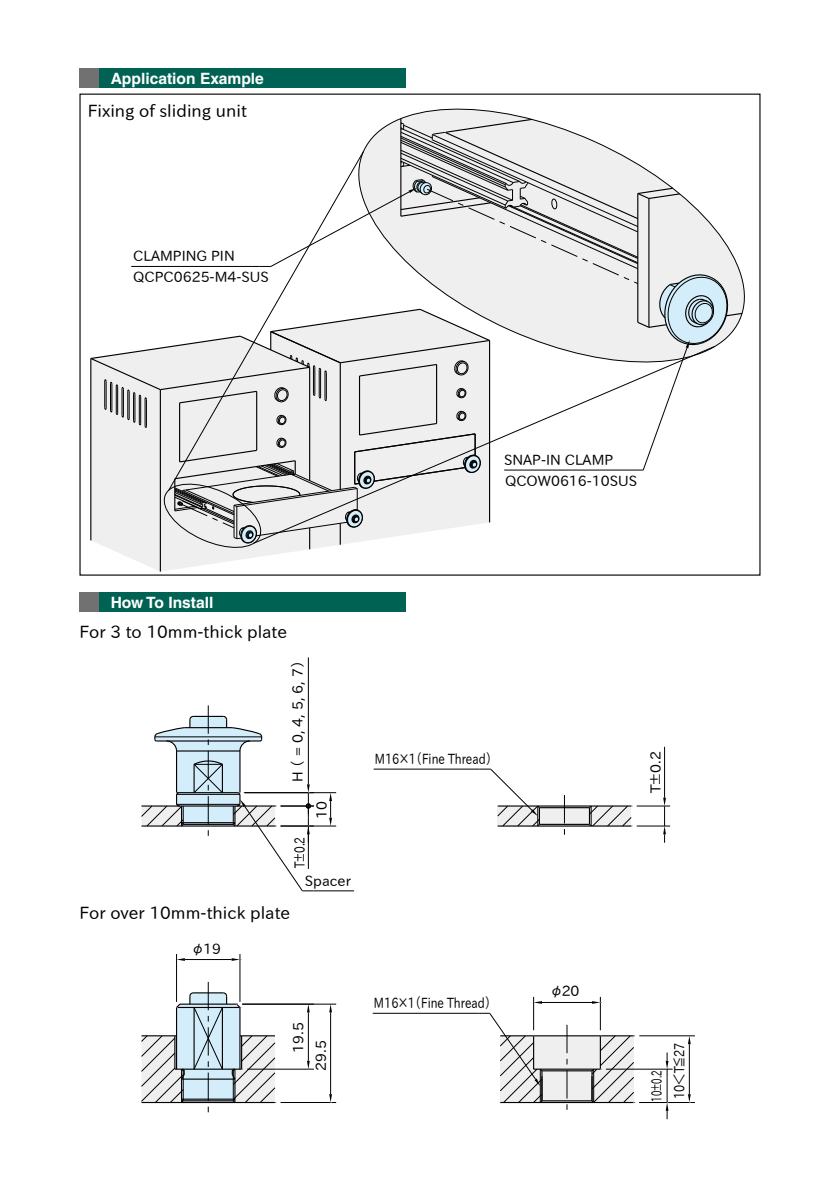
<style>
.page{position:relative;width:840px;height:1191px;background:#fff}
.page>*{position:absolute;margin:0;border:0;box-sizing:border-box;transform-origin:0 0}
.t1{font:17px "IPAP Gothic";color:#000}
.t2{font:700 15.6px "Helvetica LT Std";color:#fff}
.t3{font:14.2px/20.2px "IPAP Gothic";color:#000}
.t4{font:14.2px "IPAP Gothic";color:#000;scale:.8 1}
.t5{font:14.2px/22.6px "IPAP Gothic";color:#000;scale:.61 1}
.t6{font:14.2px "IPAP Gothic";color:#000;scale:.75 1}
</style>
<div class="page">
<div style="left:79px;top:68px;width:20px;height:20px;background:#727171"></div>
<div style="left:99px;top:68px;width:306px;height:20px;background:#006253"></div>
<div style="left:79px;top:592px;width:20px;height:19px;background:#727171"></div>
<div style="left:99px;top:592px;width:306px;height:19px;background:#006253"></div>
<svg style="left:116px;top:551px;width:178px;height:20px;fill:#efefef"></svg>
<svg style="left:401px;top:108px;width:344px;height:207px"></svg>
<hr style="left:160px;top:389px;width:1px;height:182px;background:#000">
<svg style="left:90px;top:118px;width:652px;height:433px"></svg>
<div style="left:497px;top:806px;width:133px;height:20px;background:#efefef"></div>
<svg style="left:563px;top:796px;width:1px;height:38px"></svg>
<hr style="left:539px;top:823px;width:50px;height:2px;background:#000">
<hr style="left:539px;top:807px;width:50px;height:1px;background:#000">
<hr style="left:497px;top:825px;width:133px;height:1px;background:#000">
<hr style="left:497px;top:805px;width:133px;height:1px;background:#000">
<svg style="left:587px;top:805px;width:44px;height:22px"></svg>
<div style="left:500px;top:1035px;width:133px;height:67px;background:#efefef"></div>
<hr style="left:176px;top:954px;width:1px;height:48px;background:#000">
<hr style="left:239px;top:954px;width:1px;height:48px;background:#000">
<hr style="left:185px;top:959px;width:46px;height:1px;background:#000">
<svg style="left:176px;top:958px;width:9px;height:3px"></svg>
<hr style="left:247px;top:1068px;width:67px;height:1px;background:#000">
<hr style="left:308px;top:1012px;width:1px;height:48px;background:#000">
<svg style="left:307px;top:1004px;width:2px;height:8px"></svg>
<hr style="left:242px;top:1003px;width:94px;height:1px;background:#000">
<hr style="left:280px;top:1102px;width:56px;height:1px;background:#000">
<hr style="left:330px;top:1012px;width:1px;height:82px;background:#000">
<svg style="left:329px;top:1004px;width:3px;height:8px"></svg>
<hr style="left:533px;top:997px;width:1px;height:33px;background:#000">
<hr style="left:599px;top:997px;width:1px;height:33px;background:#000">
<hr style="left:541px;top:1002px;width:50px;height:1px;background:#000">
<svg style="left:533px;top:1001px;width:8px;height:2px"></svg>
<hr style="left:605px;top:1068px;width:67px;height:1px;background:#000">
<hr style="left:639px;top:1035px;width:55px;height:1px;background:#000">
<hr style="left:639px;top:1102px;width:55px;height:1px;background:#000">
<hr style="left:688px;top:1044px;width:1px;height:50px;background:#000">
<svg style="left:687px;top:1035px;width:3px;height:9px"></svg>
<svg style="left:566px;top:1024px;width:1px;height:86px"></svg>
<hr style="left:541px;top:1070px;width:50px;height:1px;background:#000">
<hr style="left:541px;top:1100px;width:50px;height:1px;background:#000">
<hr style="left:500px;top:1035px;width:133px;height:1px;background:#000">
<hr style="left:500px;top:1102px;width:133px;height:1px;background:#000">
<hr style="left:533px;top:1068px;width:67px;height:1px;background:#000">
<svg style="left:231px;top:958px;width:10px;height:3px"></svg>
<svg style="left:307px;top:1060px;width:2px;height:9px"></svg>
<svg style="left:141px;top:982px;width:135px;height:131px"></svg>
<svg style="left:329px;top:1094px;width:3px;height:9px"></svg>
<svg style="left:591px;top:1001px;width:10px;height:2px"></svg>
<svg style="left:665px;top:1052px;width:3px;height:67px"></svg>
<svg style="left:590px;top:1035px;width:44px;height:69px"></svg>
<svg style="left:688px;top:1094px;width:2px;height:9px"></svg>
<hr style="left:372px;top:1013px;width:106px;height:1px;background:#000">
<svg style="left:478px;top:1012px;width:65px;height:92px"></svg>
<hr style="left:308px;top:657px;width:1px;height:127px;background:#000">
<hr style="left:244px;top:792px;width:92px;height:1px;background:#000">
<hr style="left:280px;top:825px;width:56px;height:1px;background:#000">
<hr style="left:313px;top:890px;width:41px;height:1px;background:#000">
<hr style="left:636px;top:825px;width:33px;height:1px;background:#000">
<hr style="left:636px;top:805px;width:33px;height:1px;background:#000">
<hr style="left:663px;top:747px;width:1px;height:50px;background:#000">
<hr style="left:373px;top:768px;width:106px;height:1px;background:#000">
<svg style="left:479px;top:768px;width:61px;height:59px"></svg>
<hr style="left:280px;top:805px;width:34px;height:1px;background:#000">
<svg style="left:329px;top:792px;width:3px;height:34px"></svg>
<svg style="left:662px;top:797px;width:3px;height:45px"></svg>
<svg style="left:141px;top:705px;width:172px;height:186px"></svg>
<p class="t2" style="left:111px;top:69px;width:155px">Application Example</p>
<p class="t1" style="left:88px;top:101px;width:161px">Fixing of sliding unit</p>
<p class="t3" style="left:133px;top:247px;width:137px">CLAMPING PIN<br>QCPC0625-M4-SUS</p>
<p class="t3" style="left:504px;top:450px;width:134px">SNAP-IN CLAMP<br>QCOW0616-10SUS</p>
<p class="t2" style="left:111px;top:593px;width:104px">How To Install</p>
<p class="t1" style="left:79px;top:622px;width:209px">For 3 to 10mm-thick plate</p>
<p class="t3" style="left:288px;top:782px;width:123px;rotate:-90deg">H （ = 0, 4, 5, 6, 7）</p>
<p class="t6" style="left:291px;top:868px;width:43px;rotate:-90deg">T±0.2</p>
<p class="t3" style="left:312px;top:819px;width:19px;rotate:-90deg">10</p>
<p class="t1" style="left:79px;top:903px;width:212px">For over 10mm-thick plate</p>
<p class="t3" style="left:191px;top:938px;width:32px">φ19</p>
<p class="t3" style="left:305px;top:871px;width:47px">Spacer</p>
<p class="t3" style="left:287px;top:1070px;width:50px;line-height:22.8px;text-indent:18px;rotate:-90deg">19.5<br>29.5</p>
<p class="t4" style="left:374px;top:751px;width:148px">M16×1（Fine Thread）</p>
<p class="t4" style="left:374px;top:994px;width:148px">M16×1（Fine Thread）</p>
<p class="t3" style="left:549px;top:981px;width:32px">φ20</p>
<p class="t3" style="left:645px;top:793px;width:43px;rotate:-90deg">T±0.2</p>
<p class="t5" style="left:645px;top:1101px;width:98px;rotate:-90deg">10±0.2<br>10＜T≦27</p>
</div>
